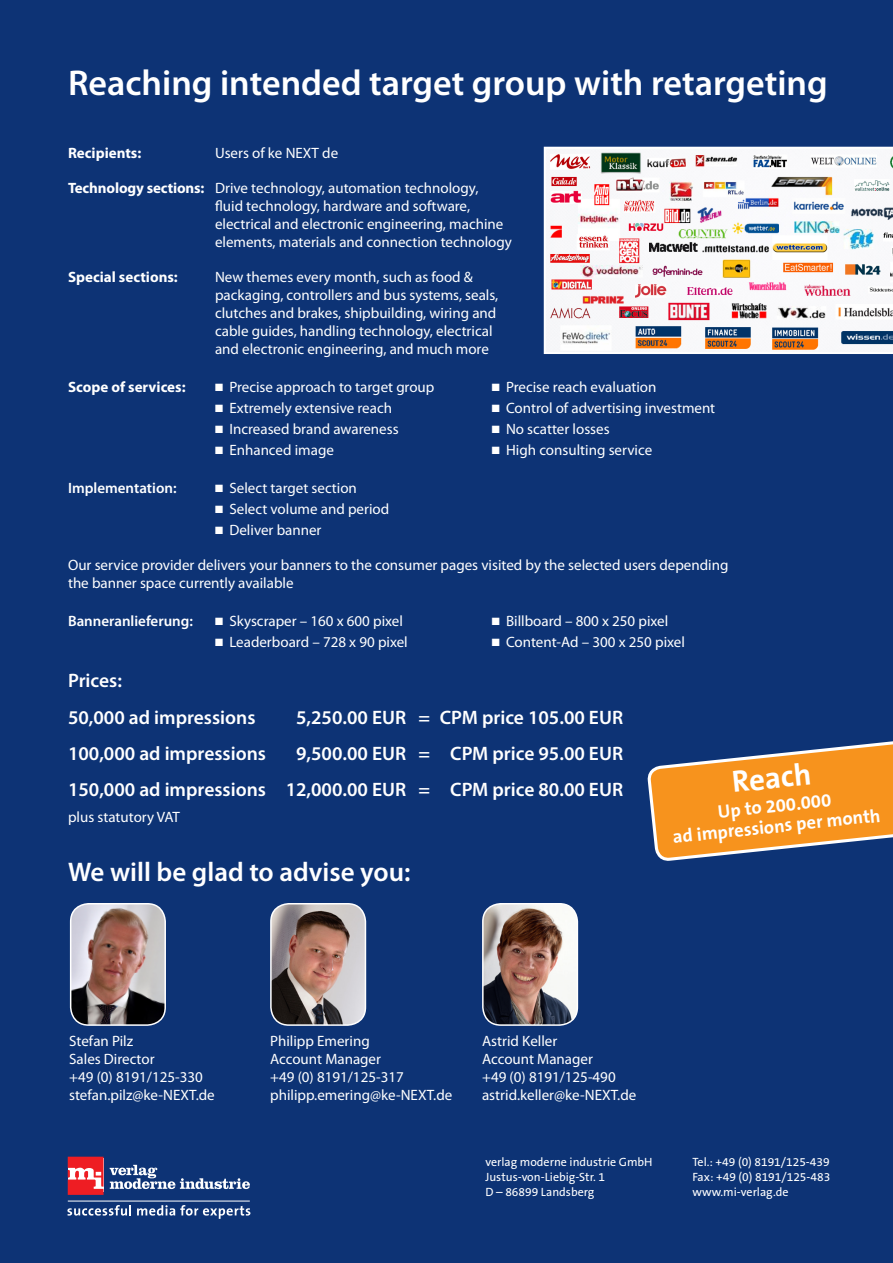
<style>
.page{position:relative;width:893px;height:1263px;background:#0d3375}
.page>*{position:absolute;margin:0;border:0;box-sizing:border-box;transform-origin:0 0}
._04_k1_bd_e0{font:600 36px "Myriad Pro";color:#fff}
._04_k1_bd_e0-2{font:700 30.75px "The Sans Os F";color:#fff}
._04_k1_bd_e0-3{font:600 27px "Myriad Pro";color:#fff}
._04_k1_bd_e0-4{font:600 19.5px "Myriad Pro";color:#fff}
._04_k1_bd_e0-5{font:700 18.45px/20.4px "The Sans Os F";color:#fff;text-align:center}
._04_k1_bd_e0-6{font:15px/18px "Myriad Pro";color:#fff}
._04_k1_bd_e0-7{font:700 15px "Myriad Pro";color:#fff}
._04_k1_bd_e0-8{font:600 15px "Myriad Pro";color:#fff}
.t1{font:12px "The Sans Os F";color:#fff}
.s1{font-weight:700}
</style>
<div class="page">
<svg style="left:68px;top:1157px;width:36px;height:38px"></svg>
<svg style="left:110px;top:1165px;width:140px;height:24px"></svg>
<hr style="left:68px;top:1201px;width:182px;height:1px;background:#fff">
<svg style="left:67px;top:1205px;width:64px;height:10px"></svg>
<svg style="left:137px;top:1205px;width:113px;height:14px"></svg>
<img style="left:271px;top:904px;width:94px;height:121px">
<div style="left:270px;top:903px;width:96px;height:123px;border:2px solid #fff;border-radius:18px"></div>
<img style="left:71px;top:904px;width:94px;height:121px">
<div style="left:70px;top:903px;width:96px;height:123px;border:2px solid #fff;border-radius:18px"></div>
<img style="left:544px;top:147px;width:349px;height:207px">
<svg style="left:648px;top:741px;width:245px;height:119px"></svg>
<img style="left:483px;top:904px;width:94px;height:121px">
<div style="left:482px;top:903px;width:96px;height:123px;border:2px solid #fff;border-radius:18px"></div>
<p class="_04_k1_bd_e0" style="left:68px;top:63px;width:761px">Reaching intended target group with retargeting</p>
<p class="_04_k1_bd_e0-7" style="left:68px;top:144px;width:75px">Recipients:</p>
<p class="_04_k1_bd_e0-6" style="left:215px;top:144px;width:125px">Users of ke NEXT de</p>
<p class="_04_k1_bd_e0-6" style="left:215px;top:179px;width:298px;text-indent:-147px"><span class="s1">Technology sections:</span> Drive technology, automation technology,<br>fluid technology, hardware and software, electrical and electronic engineering, machine elements, materials and connection technology</p>
<p class="_04_k1_bd_e0-7" style="left:68px;top:269px;width:111px">Special sections:</p>
<p class="_04_k1_bd_e0-6" style="left:215px;top:268px;width:285px">New themes every month, such as food &amp; packaging, controllers and bus systems, seals, clutches and brakes, shipbuilding, wiring and cable guides, handling technology, electrical and electronic engineering, and much more</p>
<p class="_04_k1_bd_e0-7" style="left:68px;top:379px;width:119px">Scope of services:</p>
<p class="_04_k1_bd_e0-6" style="left:215px;top:378px;width:221px">■ Precise approach to target group</p>
<p class="_04_k1_bd_e0-6" style="left:215px;top:399px;width:179px">■ Extremely extensive reach</p>
<p class="_04_k1_bd_e0-6" style="left:215px;top:420px;width:185px">■ Increased brand awareness</p>
<p class="_04_k1_bd_e0-6" style="left:215px;top:441px;width:120px">■ Enhanced image</p>
<p class="_04_k1_bd_e0-8" style="left:68px;top:480px;width:110px">Implementation:</p>
<p class="_04_k1_bd_e0-6" style="left:215px;top:479px;width:143px">■ Select target section</p>
<p class="_04_k1_bd_e0-6" style="left:215px;top:500px;width:176px">■ Select volume and period</p>
<p class="_04_k1_bd_e0-6" style="left:215px;top:521px;width:108px">■ Deliver banner</p>
<p class="_04_k1_bd_e0-6" style="left:68px;top:556px;width:662px">Our service provider delivers your banners to the consumer pages visited by the selected users depending the banner space currently available</p>
<p class="_04_k1_bd_e0-8" style="left:68px;top:613px;width:126px">Banneranlieferung:</p>
<p class="_04_k1_bd_e0-6" style="left:215px;top:612px;width:189px">■ Skyscraper – 160 x 600 pixel</p>
<p class="_04_k1_bd_e0-6" style="left:215px;top:633px;width:194px">■ Leaderboard – 728 x 90 pixel</p>
<p class="_04_k1_bd_e0-4" style="left:68px;top:670px;width:55px">Prices:</p>
<p class="_04_k1_bd_e0-4" style="left:68px;top:706px;width:189px">50,000 ad impressions</p>
<p class="_04_k1_bd_e0-4" style="left:296px;top:706px;width:328px">5,250.00 EUR = CPM price 105.00 EUR</p>
<p class="_04_k1_bd_e0-4" style="left:68px;top:742px;width:199px">100,000 ad impressions</p>
<p class="_04_k1_bd_e0-4" style="left:296px;top:742px;width:328px">9,500.00 EUR = CPM price 95.00 EUR</p>
<p class="_04_k1_bd_e0-4" style="left:68px;top:779px;width:557px">150,000 ad impressions 12,000.00 EUR = CPM price 80.00 EUR</p>
<p class="_04_k1_bd_e0-6" style="left:68px;top:809px;width:113px">plus statutory VAT</p>
<p class="_04_k1_bd_e0-6" style="left:492px;top:378px;width:166px">■ Precise reach evaluation</p>
<p class="_04_k1_bd_e0-6" style="left:492px;top:399px;width:225px">■ Control of advertising investment</p>
<p class="_04_k1_bd_e0-6" style="left:492px;top:420px;width:120px">■ No scatter losses</p>
<p class="_04_k1_bd_e0-6" style="left:492px;top:441px;width:162px">■ High consulting service</p>
<p class="_04_k1_bd_e0-6" style="left:492px;top:612px;width:178px">■ Billboard – 800 x 250 pixel</p>
<p class="_04_k1_bd_e0-6" style="left:492px;top:633px;width:195px">■ Content-Ad – 300 x 250 pixel</p>
<p class="_04_k1_bd_e0-2" style="left:730px;top:762px;width:81px;rotate:-6deg">Reach</p>
<p class="_04_k1_bd_e0-5" style="left:670px;top:807px;width:210px;rotate:-6deg">Up to 200.000<br>ad impressions per month</p>
<p class="_04_k1_bd_e0-3" style="left:68px;top:857px;width:344px">We will be glad to advise you:</p>
<p class="_04_k1_bd_e0-6" style="left:69px;top:1032px;width:66px">Stefan Pilz</p>
<p class="_04_k1_bd_e0-6" style="left:69px;top:1050px;width:87px">Sales Director</p>
<p class="_04_k1_bd_e0-6" style="left:69px;top:1068px;width:135px">+49 (0) 8191/125-330</p>
<p class="_04_k1_bd_e0-6" style="left:69px;top:1086px;width:147px">stefan.pilz@ke-NEXT.de</p>
<p class="_04_k1_bd_e0-6" style="left:270px;top:1032px;width:101px">Philipp Emering</p>
<p class="_04_k1_bd_e0-6" style="left:270px;top:1050px;width:112px">Account Manager</p>
<p class="_04_k1_bd_e0-6" style="left:270px;top:1068px;width:135px">+49 (0) 8191/125-317</p>
<p class="_04_k1_bd_e0-6" style="left:270px;top:1086px;width:184px">philipp.emering@ke-NEXT.de</p>
<p class="_04_k1_bd_e0-6" style="left:482px;top:1032px;width:77px">Astrid Keller</p>
<p class="_04_k1_bd_e0-6" style="left:482px;top:1050px;width:112px">Account Manager</p>
<p class="_04_k1_bd_e0-6" style="left:482px;top:1068px;width:135px">+49 (0) 8191/125-490</p>
<p class="_04_k1_bd_e0-6" style="left:482px;top:1086px;width:156px">astrid.keller@ke-NEXT.de</p>
<p class="t1" style="left:485px;top:1154px;width:169px">verlag moderne industrie GmbH</p>
<p class="t1" style="left:485px;top:1169px;width:121px">Justus-von-Liebig-Str. 1</p>
<p class="t1" style="left:485px;top:1184px;width:111px">D – 86899 Landsberg</p>
<p class="t1" style="left:692px;top:1154px;width:139px">Tel.: +49 (0) 8191/125-439</p>
<p class="t1" style="left:692px;top:1169px;width:139px">Fax: +49 (0) 8191/125-483</p>
<p class="t1" style="left:692px;top:1184px;width:98px">www.mi-verlag.de</p>
</div>
